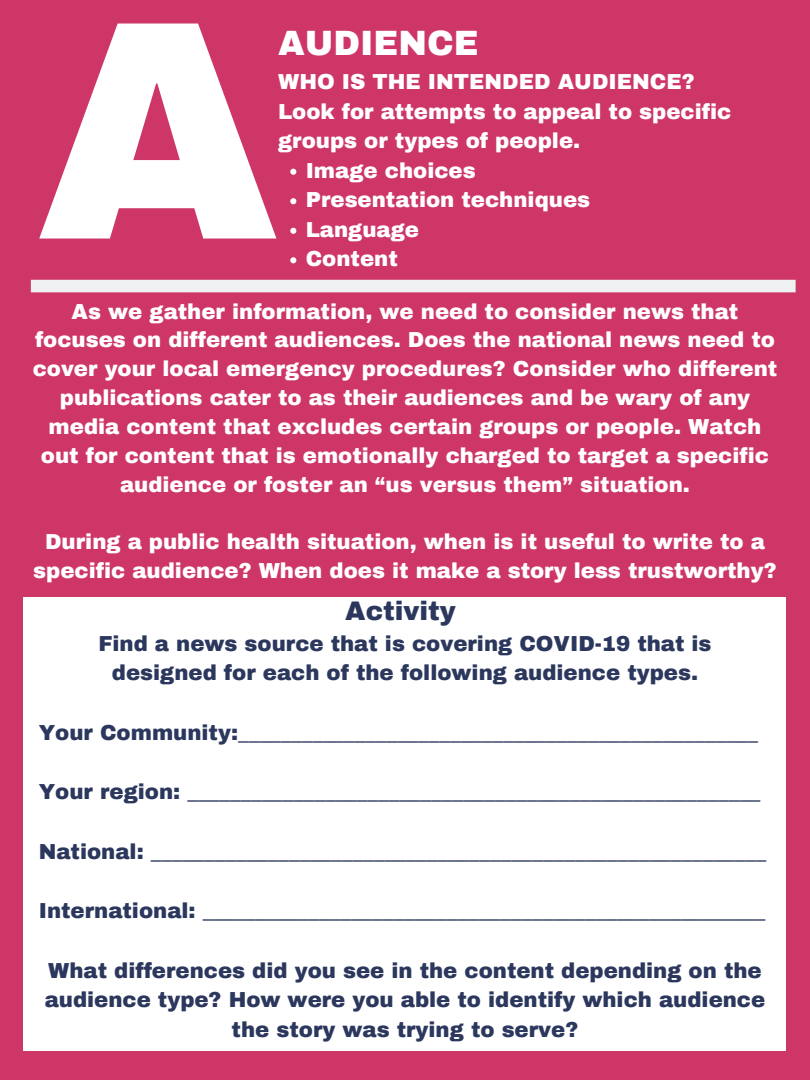
<style>
.page{position:relative;width:810px;height:1080px;background:#ce3667}
.page>*{position:absolute;margin:0;border:0;box-sizing:border-box;transform-origin:0 0}
.t1{font:900 312.5px "Archivo";color:#fff}
.t2{font:900 34.38px "Archivo";color:#fff}
.t3{font:900 26.25px "Archivo";color:#2b375d}
.t4{font:900 21.25px/28.8px "Archivo";color:#fff}
.t5{font:900 21.25px/29.8px "Archivo";color:#2b375d;text-align:center}
</style>
<div class="page">
<svg style="left:290px;top:169px;width:6px;height:6px"></svg>
<svg style="left:290px;top:198px;width:6px;height:6px"></svg>
<svg style="left:290px;top:228px;width:6px;height:6px"></svg>
<svg style="left:290px;top:257px;width:6px;height:6px"></svg>
<div style="left:31px;top:280px;width:765px;height:12px;background:#eff0f2"></div>
<div style="left:23px;top:597px;width:763px;height:454px;background:#fff"></div>
<h1 class="t1" style="left:36px;top:-36px;width:245px">A</h1>
<h2 class="t2" style="left:278px;top:25px;width:202px">AUDIENCE</h2>
<p class="t4" style="left:278px;top:67px;width:455px;line-height:29.5px">WHO IS THE INTENDED AUDIENCE?<br>Look for attempts to appeal to specific groups or types of people.</p>
<p class="t4" style="left:306px;top:156px;width:286px;line-height:29.5px">Image choices<br>Presentation techniques<br>Language<br>Content</p>
<p class="t4" style="left:33px;top:297px;width:746px;text-align:center">As we gather information, we need to consider news that focuses on different audiences. Does the national news need to cover your local emergency procedures? Consider who different publications cater to as their audiences and be wary of any media content that excludes certain groups or people. Watch out for content that is emotionally charged to target a specific audience or foster an “us versus them” situation.</p>
<p class="t4" style="left:33px;top:528px;width:745px;text-align:center">During a public health situation, when is it useful to write to a specific audience? When does it make a story less trustworthy?</p>
<p class="t3" style="left:345px;top:597px;width:112px">Activity</p>
<p class="t5" style="left:98px;top:629px;width:615px">Find a news source that is covering COVID-19 that is designed for each of the following audience types.</p>
<p class="t5" style="left:39px;top:718px;width:721px">Your Community:_________________________________________________</p>
<p class="t5" style="left:39px;top:777px;width:723px">Your region: ______________________________________________________</p>
<p class="t5" style="left:39px;top:837px;width:729px">National: __________________________________________________________</p>
<p class="t5" style="left:39px;top:896px;width:728px">International: _____________________________________________________</p>
<p class="t5" style="left:45px;top:956px;width:722px">What differences did you see in the content depending on the audience type? How were you able to identify which audience the story was trying to serve?</p>
</div>
